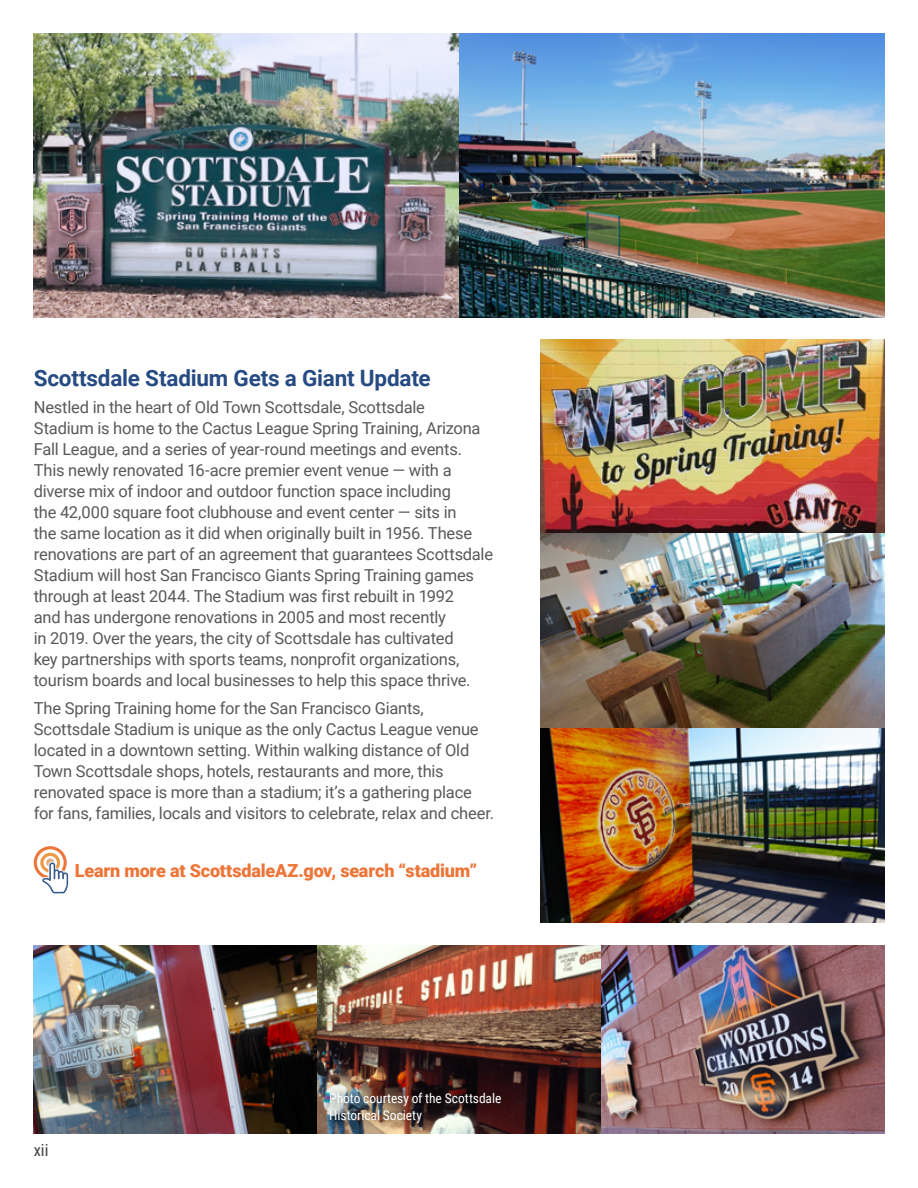
<style>
.page{position:relative;width:918px;height:1188px;background:#fff}
.page>*{position:absolute;margin:0;border:0;box-sizing:border-box;transform-origin:0 0}
.t1{font:700 22.5px "Roboto";letter-spacing:-.01em;color:#264b83}
.t2{font:900 18px "Roboto";letter-spacing:-.01em;color:#ee7538}
.t3{font:16.5px/21px "Roboto";letter-spacing:-.015em;color:#58595b}
.t4{font:16.5px "Roboto Condensed";color:#414042}
.t5{font:13.5px/16.5px "Roboto Condensed";color:#fff}
</style>
<div class="page">
<svg style="left:34px;top:846px;width:34px;height:47px"></svg>
<img style="left:34px;top:34px;width:850px;height:283px">
<img style="left:34px;top:945px;width:850px;height:189px">
<img style="left:540px;top:340px;width:345px;height:583px">
<div style="left:317px;top:1081px;width:196px;height:53px;background:#000;opacity:.75"></div>
<h1 class="t1" style="left:34px;top:362px;width:399px">Scottsdale Stadium Gets a Giant Update</h1>
<p class="t3" style="left:34px;top:396px;width:461px">Nestled in the heart of Old Town Scottsdale, Scottsdale<br>Stadium is home to the Cactus League Spring Training, Arizona Fall League, and a series of year-round meetings and events.<br>This newly renovated 16-acre premier event venue — with a diverse mix of indoor and outdoor function space including<br>the 42,000 square foot clubhouse and event center — sits in<br>the same location as it did when originally built in 1956. These renovations are part of an agreement that guarantees Scottsdale Stadium will host San Francisco Giants Spring Training games through at least 2044. The Stadium was first rebuilt in 1992<br>and has undergone renovations in 2005 and most recently<br>in 2019. Over the years, the city of Scottsdale has cultivated<br>key partnerships with sports teams, nonprofit organizations, tourism boards and local businesses to help this space thrive.</p>
<p class="t3" style="left:34px;top:697px;width:462px">The Spring Training home for the San Francisco Giants, Scottsdale Stadium is unique as the only Cactus League venue located in a downtown setting. Within walking distance of Old Town Scottsdale shops, hotels, restaurants and more, this renovated space is more than a stadium; it’s a gathering place for fans, families, locals and visitors to celebrate, relax and cheer.</p>
<p class="t2" style="left:75px;top:858px;width:404px">Learn more at ScottsdaleAZ.gov, search “stadium”</p>
<p class="t4" style="left:34px;top:1139px;width:16px">xii</p>
<p class="t5" style="left:329px;top:1090px;width:174px">Photo courtesy of the Scottsdale<br>Historical Society</p>
</div>
